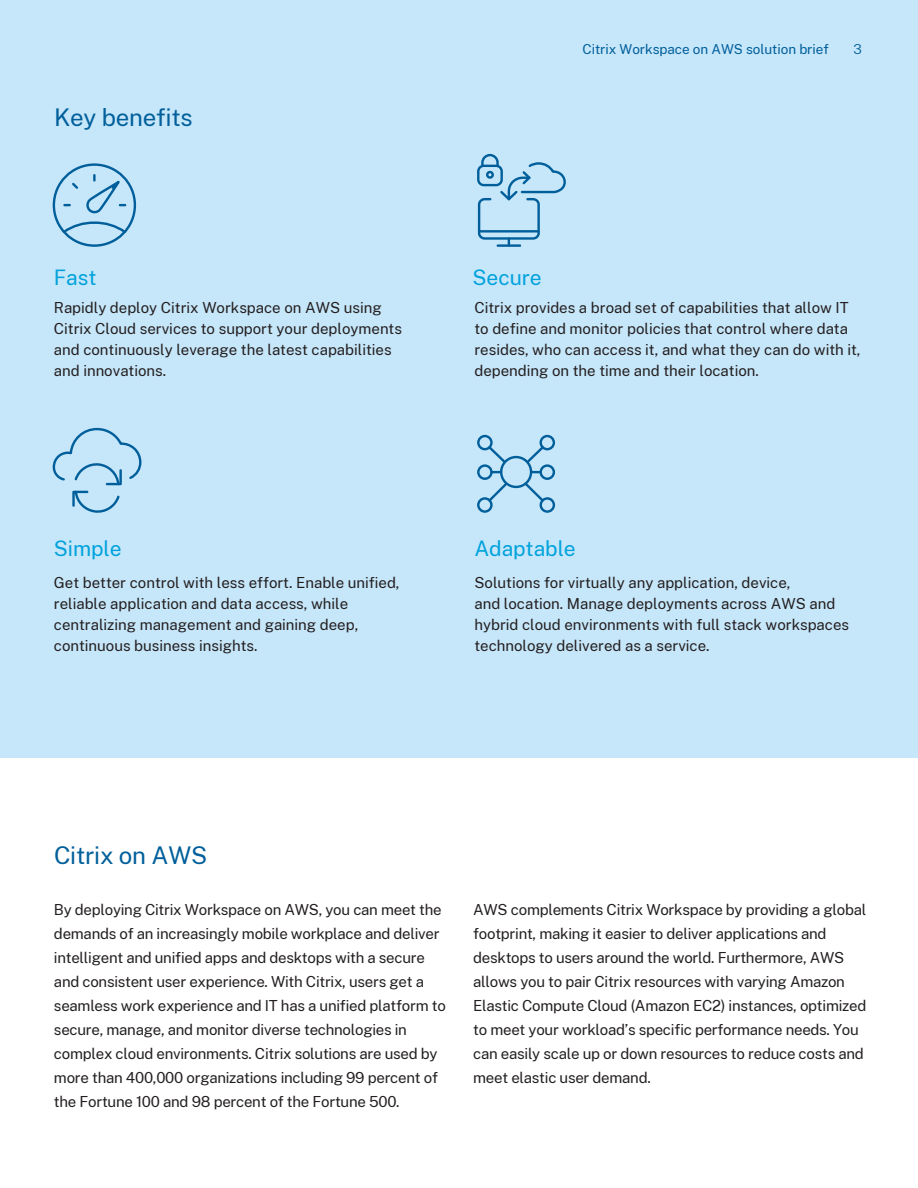
<style>
.page{position:relative;width:918px;height:1188px;background:#fff}
.page>*{position:absolute;margin:0;border:0;box-sizing:border-box;transform-origin:0 0}
.t1{font:24px "Public Sans";letter-spacing:-.01em;color:#005f9b}
.t2{font:21px "Public Sans";letter-spacing:-.005em;color:#00a2dd}
.t3{font:15px/24px "Public Sans";letter-spacing:-.015em;color:#231f20}
.t4{font:13.5px "Public Sans";letter-spacing:-.005em;color:#005f9b}
.t5{font:300 13.5px "Public Sans";color:#005f9b}
</style>
<div class="page">
<div style="left:0;top:0;width:918px;height:757px;background:#c6e6f9"></div>
<svg style="left:53px;top:427px;width:87px;height:86px"></svg>
<svg style="left:524px;top:444px;width:22px;height:21px"></svg>
<div style="left:540px;top:435px;width:15px;height:15px;border:2px solid #005f9b;border-radius:50%"></div>
<svg style="left:522px;top:480px;width:24px;height:24px"></svg>
<div style="left:540px;top:497px;width:15px;height:16px;border:2px solid #005f9b;border-radius:50%"></div>
<div style="left:477px;top:435px;width:16px;height:15px;border:2px solid #005f9b;border-radius:50%"></div>
<svg style="left:487px;top:480px;width:23px;height:24px"></svg>
<div style="left:477px;top:497px;width:16px;height:16px;border:2px solid #005f9b;border-radius:50%"></div>
<svg style="left:532px;top:471px;width:8px;height:2px"></svg>
<div style="left:540px;top:464px;width:15px;height:16px;border:2px solid #005f9b;border-radius:50%"></div>
<svg style="left:486px;top:444px;width:22px;height:29px"></svg>
<div style="left:477px;top:464px;width:16px;height:16px;border:2px solid #005f9b;border-radius:50%"></div>
<div style="left:500px;top:456px;width:32px;height:32px;border:2px solid #005f9b;border-radius:50%"></div>
<hr style="left:498px;top:244px;width:22px;height:3px;background:#005f9b">
<hr style="left:479px;top:230px;width:60px;height:3px;background:#005f9b">
<div style="left:478px;top:198px;width:62px;height:42px;border:2px solid #005f9b;border-radius:5px"></div>
<svg style="left:477px;top:153px;width:89px;height:50px"></svg>
<div style="left:53px;top:163px;width:83px;height:84px;border:2px solid #005f9b;border-radius:50%"></div>
<svg style="left:61px;top:175px;width:67px;height:60px"></svg>
<h1 class="t1" style="left:54px;top:100px;width:140px">Key benefits</h1>
<h2 class="t2" style="left:54px;top:261px;width:44px">Fast</h2>
<p class="t3" style="left:54px;top:296px;width:350px;line-height:21px">Rapidly deploy Citrix Workspace on AWS using Citrix Cloud services to support your deployments and continuously leverage the latest capabilities and innovations.</p>
<h2 class="t2" style="left:54px;top:533px;width:69px">Simple</h2>
<p class="t3" style="left:54px;top:571px;width:347px;line-height:21px">Get better control with less effort. Enable unified, reliable application and data access, while centralizing management and gaining deep, continuous business insights.</p>
<p class="t4" style="left:583px;top:39px;width:248px">Citrix Workspace on AWS solution brief</p>
<p class="t5" style="left:853px;top:39px;width:10px">3</p>
<h2 class="t2" style="left:473px;top:261px;width:71px">Secure</h2>
<p class="t3" style="left:474px;top:296px;width:388px;line-height:21px">Citrix provides a broad set of capabilities that allow IT to define and monitor policies that control where data resides, who can access it, and what they can do with it, depending on the time and their location.</p>
<h2 class="t2" style="left:474px;top:533px;width:103px">Adaptable</h2>
<p class="t3" style="left:474px;top:571px;width:376px;line-height:21px">Solutions for virtually any application, device,<br>and location. Manage deployments across AWS and hybrid cloud environments with full stack workspaces technology delivered as a service.</p>
<h1 class="t1" style="left:54px;top:837px;width:155px">Citrix on AWS</h1>
<p class="t3" style="left:54px;top:896px;width:393px">By deploying Citrix Workspace on AWS, you can meet the demands of an increasingly mobile workplace and deliver intelligent and unified apps and desktops with a secure and consistent user experience. With Citrix, users get a seamless work experience and IT has a unified platform to secure, manage, and monitor diverse technologies in complex cloud environments. Citrix solutions are used by more than 400,000 organizations including 99 percent of the Fortune 100 and 98 percent of the Fortune 500.</p>
<p class="t3" style="left:473px;top:896px;width:395px">AWS complements Citrix Workspace by providing a global footprint, making it easier to deliver applications and desktops to users around the world. Furthermore, AWS allows you to pair Citrix resources with varying Amazon Elastic Compute Cloud (Amazon EC2) instances, optimized to meet your workload’s specific performance needs. You can easily scale up or down resources to reduce costs and meet elastic user demand.</p>
</div>
